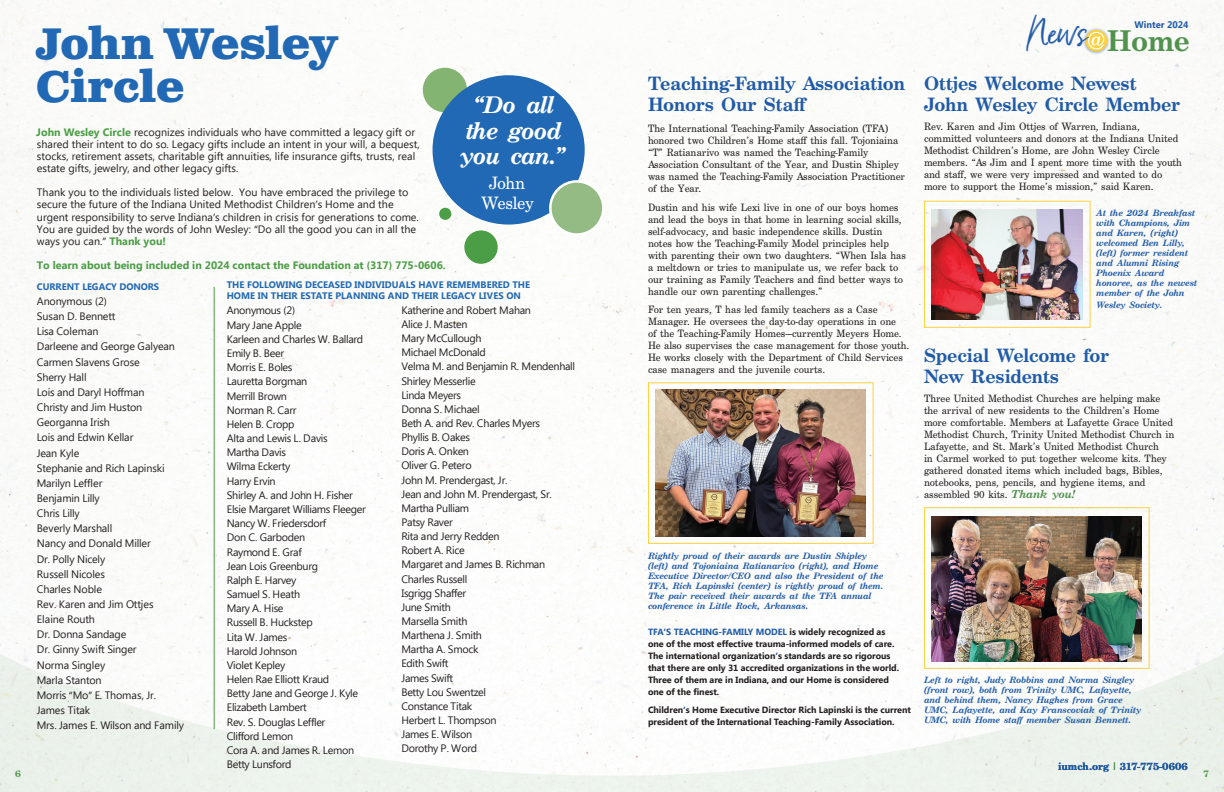
<style>
.page{position:relative;width:1224px;height:792px;background:#fff}
.page>*{position:absolute;margin:0;border:0;box-sizing:border-box;transform-origin:0 0}
.t1{font:700 44.3px/42.8px "Clarendon Text Pro";letter-spacing:-.02em;color:#2169b4}
.t2{font:44.2px "Just Lovely";color:#205ba8}
.t3{font:italic 700 24.9px/25.6px "Century Schoolbook Pro";letter-spacing:-.025em;color:#fff;text-align:center}
.t4{font:700 20px/21px "Century Schoolbook Pro";letter-spacing:-.01em;color:#205ba8}
.t5{font:18.5px/20.2px "Century Schoolbook Pro";letter-spacing:-.025em;color:#fff;text-align:center}
.t6{font:11px/12px "Century Schoolbook Pro";letter-spacing:-.005em;color:#231f20}
.t7{font:700 11px "Century Schoolbook Pro";letter-spacing:.005em;color:#205ba8}
.t8{font:10.8px/14.2px "Segoe UI";letter-spacing:-.02em;color:#231f20}
.t9{font:10.8px/12.1px "Segoe UI";color:#231f20}
.t10{font:700 10.8px "Segoe UI";color:#4b9e45}
.t11{font:700 10px "Century Schoolbook Pro";color:#51934e}
.t12{font:italic 700 9.5px/10px "Century Schoolbook Pro";letter-spacing:-.005em;color:#205ba8}
.t13{font:700 9.5px "Segoe UI";color:#205ba8}
.t14{font:700 9.4px/10.7px "Segoe UI";color:#2169b4}
.t15{font:700 9px/12px "Segoe UI";letter-spacing:-.005em;color:#231f20}
.s1{font-weight:700;color:#4b9e45}
.s2{font-family:"Myriad Pro"}
.s3{font-weight:700;font-style:italic;font-size:12px;color:#51934e}
.s4{color:#205ba8}
.s5{font-family:"Avenir Next";color:#205ba8}
.s6{font-family:"Avenir Next";font-weight:400;color:#51934e}
</style>
<div class="page">
<img style="left:0;top:0;width:1224px;height:642px">
<div style="left:1082px;top:27px;width:28px;height:28px;background:#205ba8;opacity:.6"></div>
<svg style="left:1085px;top:30px;width:22px;height:22px"></svg>
<svg style="left:1088px;top:32px;width:16px;height:17px"></svg>
<svg style="left:612px;top:642px;width:612px;height:150px"></svg>
<hr style="left:214px;top:287px;width:1px;height:442px;background:#4b9e45">
<div style="left:423px;top:68px;width:44px;height:44px;background:#83b472;border-radius:50%"></div>
<div style="left:433px;top:75px;width:152px;height:150px;background:#2169b4;border-radius:50%"></div>
<div style="left:464px;top:230px;width:34px;height:34px;background:#4b9e45;border-radius:50%"></div>
<div style="left:550px;top:181px;width:53px;height:54px;background:#93bb83;border-radius:50%"></div>
<div style="left:549px;top:180px;width:55px;height:56px;border:3px solid #fff;border-radius:50%"></div>
<div style="left:439px;top:208px;width:12px;height:12px;background:#4b9e45;border-radius:50%"></div>
<svg style="left:0;top:642px;width:612px;height:150px"></svg>
<div style="left:648px;top:382px;width:226px;height:162px;border:1px solid #fed13e"></div>
<img style="left:656px;top:390px;width:210px;height:146px">
<img style="left:932px;top:209px;width:151px;height:110px">
<div style="left:924px;top:201px;width:167px;height:127px;border:1px solid #fed13e"></div>
<div style="left:924px;top:507px;width:226px;height:162px;border:1px solid #fed13e"></div>
<img style="left:932px;top:516px;width:210px;height:145px">
<h2 class="t2" style="left:1027px;top:6px;width:164px">News <sub>Home</sub></h2>
<p class="t13" style="left:1135px;top:19px;width:55px">Winter 2024</p>
<h1 class="t1" style="left:36px;top:25px;width:303px">John Wesley<br>Circle</h1>
<h3 class="t4" style="left:924px;top:73px;width:257px">Ottjes Welcome Newest<br>John Wesley Circle Member</h3>
<p class="t6" style="left:924px;top:120px;width:260px">Rev. Karen and Jim Ottjes of Warren, Indiana, committed volunteers and donors at the Indiana United Methodist Children’s Home, are John Wesley Circle members. “As Jim and I spent more time with the youth and staff, we were very impressed and wanted to do more to support the Home’s mission,” said Karen.</p>
<h3 class="t4" style="left:648px;top:73px;width:259px">Teaching-Family Association<br>Honors Our Staff</h3>
<p class="t6" style="left:648px;top:123px;width:258px">The International Teaching-Family Association (TFA) honored two Children’s Home staff this fall. Tojoniaina “T” Ratianarivo was named the Teaching-Family Association Consultant of the Year, and Dustin Shipley was named the Teaching-Family Association Practitioner of the Year.</p>
<p class="t6" style="left:648px;top:201px;width:259px">Dustin and his wife Lexi live in one of our boys homes and lead the boys in that home in learning social skills, self-advocacy, and basic independence skills. Dustin notes how the Teaching-Family Model principles help with parenting their own two daughters. “When Isla has a meltdown or tries to manipulate us, we refer back to our training as Family Teachers and find better ways to handle our own parenting challenges.”</p>
<p class="t6" style="left:648px;top:304px;width:263px">For ten years, T has led family teachers as a Case Manager. He oversees the day-to-day operations in one<br>of the Teaching-Family Homes—currently Meyers Home.<br>He also supervises the case management for those youth.<br>He works closely with the Department of Child Services case managers and the juvenile courts.</p>
<h3 class="t3" style="left:461px;top:93px;width:106px">“Do all the good you can.”</h3>
<h3 class="t5" style="left:481px;top:173px;width:54px">John<br>Wesley</h3>
<p class="t9" style="left:36px;top:126px;width:385px"><span class="s1">John Wesley Circle</span> recognizes individuals who have committed a legacy gift or shared their intent to do so. Legacy gifts include an intent in your will, a bequest, stocks, retirement assets, charitable gift annuities, life insurance gifts, trusts, real estate gifts, jewelry, and other legacy gifts.</p>
<p class="t9" style="left:37px;top:187px;width:384px">Thank you to the individuals listed below. You have embraced the privilege to secure the future of the Indiana United Methodist Children<span class="s2">’</span>s Home and the urgent responsibility to serve Indiana<span class="s2">’</span>s children in crisis for generations to come.<br>You are guided by the words of John Wesley: <span class="s2">“</span>Do all the good you can in all the ways you can.<span class="s2">”</span> <span class="s1">Thank you!</span></p>
<p class="t10" style="left:37px;top:259px;width:410px">To learn about being included in 2024 contact the Foundation at <span class="s2">(</span>317<span class="s2">)</span> 775-0606.</p>
<p class="t8" style="left:227px;top:304px;width:141px">Anonymous <span class="s2">(</span>2<span class="s2">)<br></span>Mary Jane Apple<br>Karleen and Charles W. Ballard<br>Emily B. Beer<br>Morris E. Boles<br>Lauretta Borgman<br>Merrill Brown<br>Norman R. Carr<br>Helen B. Cropp<br>Alta and Lewis L. Davis<br>Martha Davis<br>Wilma Eckerty<br>Harry Ervin<br>Shirley A. and John H. Fisher<br>Elsie Margaret Williams Fleeger<br>Nancy W. Friedersdorf<br>Don C. Garboden<br>Raymond E. Graf<br>Jean Lois Greenburg<br>Ralph E. Harvey<br>Samuel S. Heath<br>Mary A. Hise<br>Russell B. Huckstep<br>Lita W. James<br>Harold Johnson<br>Violet Kepley<br>Helen Rae Elliott Kraud<br>Betty Jane and George J. Kyle<br>Elizabeth Lambert<br>Rev. S. Douglas Leffler<br>Clifford Lemon<br>Cora A. and James R. Lemon<br>Betty Lunsford</p>
<p class="t8" style="left:402px;top:303px;width:175px">Katherine and Robert Mahan<br>Alice J. Masten<br>Mary McCullough<br>Michael McDonald<br>Velma M. and Benjamin R. Mendenhall<br>Shirley Messerlie<br>Linda Meyers<br>Donna S. Michael<br>Beth A. and Rev. Charles Myers<br>Phyllis B. Oakes<br>Doris A. Onken<br>Oliver G. Petero<br>John M. Prendergast, Jr.<br>Jean and John M. Prendergast, Sr.<br>Martha Pulliam<br>Patsy Raver<br>Rita and Jerry Redden<br>Robert A. Rice<br>Margaret and James B. Richman<br>Charles Russell<br>Isgrigg Shaffer<br>June Smith<br>Marsella Smith<br>Marthena J. Smith<br>Martha A. Smock<br>Edith Swift<br>James Swift<br>Betty Lou Swentzel<br>Constance Titak<br>Herbert L. Thompson<br>James E. Wilson<br>Dorothy P. Word</p>
<p class="t12" style="left:1096px;top:208px;width:102px">At the 2024 Breakfast with Champions, Jim and Karen, (right) welcomed Ben Lilly, (left) former resident and Alumni Rising<br>Phoenix Award honoree, as the newest member of the John</p>
<p class="t12" style="left:1096px;top:300px;width:68px">Wesley Society.</p>
<p class="t14" style="left:227px;top:280px;width:305px">THE FOLLOWING DECEASED INDIVIDUALS HAVE REMEMBERED THE<br>HOME IN THEIR ESTATE PLANNING AND THEIR LEGACY LIVES ON</p>
<p class="t14" style="left:37px;top:281px;width:124px">CURRENT LEGACY DONORS</p>
<p class="t8" style="left:37px;top:293px;width:149px;line-height:15.2px">Anonymous <span class="s2">(</span>2<span class="s2">)<br></span>Susan D. Bennett<br>Lisa Coleman<br>Darleene and George Galyean<br>Carmen Slavens Grose<br>Sherry Hall<br>Lois and Daryl Hoffman<br>Christy and Jim Huston<br>Georganna Irish<br>Lois and Edwin Kellar<br>Jean Kyle<br>Stephanie and Rich Lapinski<br>Marilyn Leffler<br>Benjamin Lilly<br>Chris Lilly<br>Beverly Marshall<br>Nancy and Donald Miller<br>Dr. Polly Nicely<br>Russell Nicoles<br>Charles Noble<br>Rev. Karen and Jim Ottjes<br>Elaine Routh<br>Dr. Donna Sandage<br>Dr. Ginny Swift Singer<br>Norma Singley<br>Marla Stanton<br>Morris <span class="s2">“</span>Mo<span class="s2">”</span> E. Thomas, Jr.<br>James Titak<br>Mrs. James E. Wilson and Family</p>
<h3 class="t4" style="left:924px;top:346px;width:187px">Special Welcome for<br>New Residents</h3>
<p class="t6" style="left:924px;top:393px;width:252px">Three United Methodist Churches are helping make the arrival of new residents to the Children’s Home more comfortable. Members at Lafayette Grace United Methodist Church, Trinity United Methodist Church in Lafayette, and St. Mark’s United Methodist Church<br>in Carmel worked to put together welcome kits. They gathered donated items which included bags, Bibles, notebooks, pens, pencils, and hygiene items, and assembled 90 kits. <span class="s3">Thank you!</span></p>
<p class="t12" style="left:648px;top:551px;width:237px">Rightly proud of their awards are Dustin Shipley (left) and Tojoniaina Ratianarivo (right), and Home Executive Director/CEO and also the President of the TFA, Rich Lapinski (center) is rightly proud of them.<br>The pair received their awards at the TFA annual conference in Little Rock, Arkansas.</p>
<p class="t15" style="left:648px;top:625px;width:253px"><span class="s4">TFA</span><span class="s5">’</span><span class="s4">S TEACHING-FAMILY MODEL</span> is widely recognized as one of the most effective trauma-informed models of care.<br>The international organization<span class="s5">’</span>s standards are so rigorous that there are only 31 accredited organizations in the world.<br>Three of them are in Indiana, and our Home is considered one of the finest.</p>
<p class="t15" style="left:648px;top:704px;width:265px">Children<span class="s5">’</span>s Home Executive Director Rich Lapinski is the current president of the International Teaching-Family Association.</p>
<p class="t12" style="left:924px;top:675px;width:219px">Left to right, Judy Robbins and Norma Singley (front row), both from Trinity UMC, Lafayette, and behind them, Nancy Hughes from Grace UMC, Lafayette, and Kay Franscoviak of Trinity UMC, with Home staff member Susan Bennett.</p>
<p class="t7" style="left:1058px;top:760px;width:131px">iumch.org <span class="s6">I</span> 317-775-0606</p>
<p class="t11" style="left:15px;top:768px;width:7px">6</p>
<p class="t11" style="left:1203px;top:768px;width:7px">7</p>
</div>
